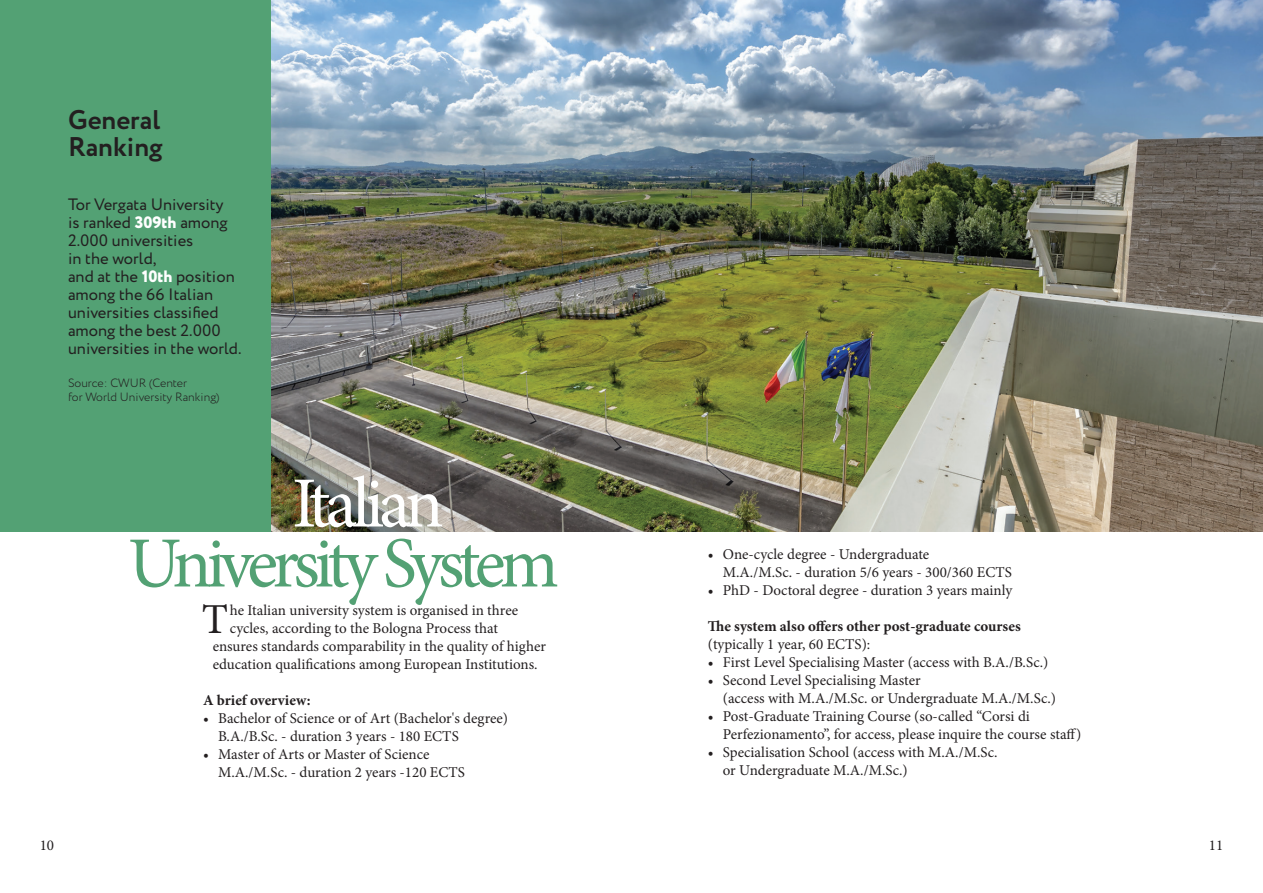
<style>
.page{position:relative;width:1263px;height:893px;background:#fff}
.page>*{position:absolute;margin:0;border:0;box-sizing:border-box;transform-origin:0 0}
.t1{font:72px "Minion Pro";letter-spacing:-.08em;color:#53a174}
.t2{font:72px "Minion Pro";letter-spacing:-.075em;color:#fff}
.t3{font:42.75px "Minion Pro";color:#231f20}
.t4{font:700 27px/27px "Circe";color:#231f20}
.t5{font:16.5px/18px "Circe";color:#231f20}
.t6{font:15px/18px "Minion Pro";color:#231f20}
.t7{font:700 15px "Minion Pro";color:#231f20}
.t8{font:300 12px/14.4px "Circe";color:#231f20}
.s1{font-weight:800;color:#fff}
</style>
<div class="page">
<img style="left:271px;top:0;width:992px;height:531px">
<div style="left:0;top:0;width:271px;height:531px;background:#53a174"></div>
<h3 class="t4" style="left:68px;top:108px;width:96px">General<br>Ranking</h3>
<p class="t5" style="left:68px;top:196px;width:175px">Tor Vergata University<br>is ranked <span class="s1">309th</span> among<br>2.000 universities<br>in the world,<br>and at the <span class="s1">10th</span> position among the 66 Italian universities classified among the best 2.000 universities in the world.</p>
<p class="t8" style="left:68px;top:376px;width:153px">Source: CWUR (Center<br>for World University Ranking)</p>
<h1 class="t2" style="left:292px;top:455px;width:153px">Italian</h1>
<h1 class="t1" style="left:128px;top:515px;width:432px">University System</h1>
<h2 class="t3" style="left:202px;top:591px;width:28px">T</h2>
<p class="t6" style="left:230px;top:602px;width:290px">he Italian university system is organised in three</p>
<p class="t6" style="left:230px;top:620px;width:269px">cycles, according to the Bologna Process that</p>
<p class="t6" style="left:213px;top:638px;width:335px">ensures standards comparability in the quality of higher</p>
<p class="t6" style="left:213px;top:656px;width:326px">education qualifications among European Institutions.</p>
<p class="t7" style="left:203px;top:690px;width:109px">A brief overview:</p>
<p class="t6" style="left:218px;top:710px;width:292px;text-indent:-15px">• Bachelor of Science or of Art (Bachelor's degree)<br>B.A./B.Sc. - duration 3 years - 180 ECTS</p>
<p class="t6" style="left:218px;top:746px;width:248px;text-indent:-15px">• Master of Arts or Master of Science<br>M.A./M.Sc. - duration 2 years -120 ECTS</p>
<p class="t6" style="left:723px;top:546px;width:291px;text-indent:-15px">• One-cycle degree - Undergraduate<br>M.A./M.Sc. - duration 5/6 years - 300/360 ECTS</p>
<p class="t6" style="left:708px;top:582px;width:306px">• PhD - Doctoral degree - duration 3 years mainly</p>
<p class="t7" style="left:708px;top:616px;width:314px">The system also offers other post-graduate courses</p>
<p class="t6" style="left:708px;top:636px;width:164px">(typically 1 year, 60 ECTS):</p>
<p class="t6" style="left:708px;top:654px;width:342px">• First Level Specialising Master (access with B.A./B.Sc.)</p>
<p class="t6" style="left:723px;top:672px;width:335px;text-indent:-15px">• Second Level Specialising Master<br>(access with M.A./M.Sc. or Undergraduate M.A./M.Sc.)</p>
<p class="t6" style="left:723px;top:708px;width:360px;text-indent:-15px">• Post-Graduate Training Course (so-called “Corsi di<br>Perfezionamento”, for access, please inquire the course staff)</p>
<p class="t6" style="left:723px;top:744px;width:276px;text-indent:-15px">• Specialisation School (access with M.A./M.Sc. or Undergraduate M.A./M.Sc.)</p>
<p class="t6" style="left:40px;top:836px;width:16px">10</p>
<p class="t6" style="left:1209px;top:836px;width:16px">11</p>
</div>
